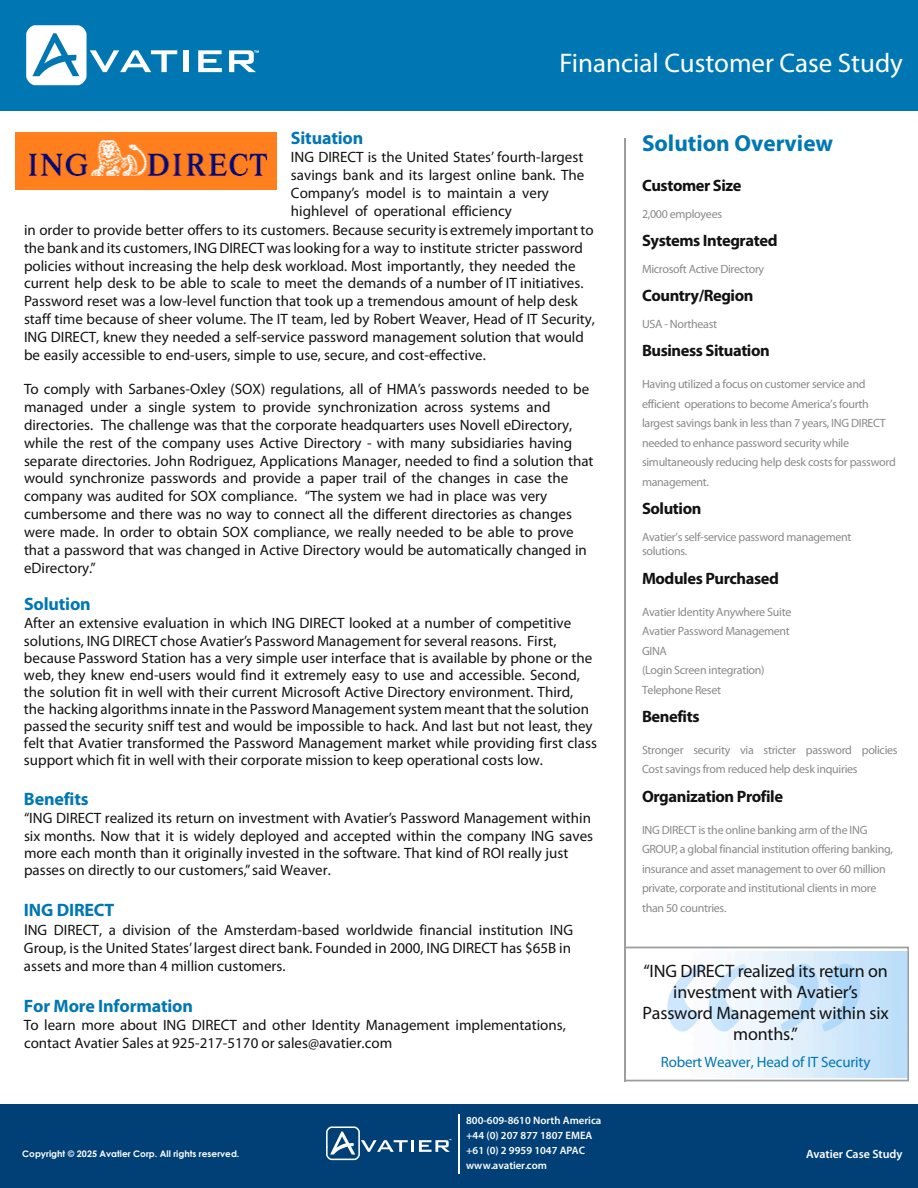
<style>
.page{position:relative;width:918px;height:1188px;background:#fff}
.page>*{position:absolute;margin:0;border:0;box-sizing:border-box;transform-origin:0 0}
.t1{font:27px "Myriad Pro";color:#fff}
.t2{font:700 23.25px "Myriad Pro";color:#0077b3}
.t3{font:18px/21px "Myriad Pro";letter-spacing:-.01em;color:#121212;text-align:center}
.t4{font:700 18px "Myriad Pro";letter-spacing:-.01em;color:#0077b3}
.t5{font:700 16.5px "Myriad Pro";letter-spacing:-.025em;color:#121212}
.t6{font:15px/17.9px "Myriad Pro";color:#121212}
.t7{font:15px "Myriad Pro";letter-spacing:-.01em;color:#0077b3}
.t8{font:12px/19.5px "Myriad Pro";letter-spacing:-.025em;color:#888a89}
.t9{font:600 12px "Myriad Pro";color:#fff}
.t10{font:600 10.8px/15px "Myriad Pro";color:#fff}
.t11{font:700 9px "Century Gothic Pro";color:#fff}
.s1{font-size:15.75px}
</style>
<div class="page">
<div style="left:0;top:0;width:918px;height:111px;background:#0077b3"></div>
<svg style="left:26px;top:25px;width:151px;height:60px"></svg>
<div style="left:184px;top:50px;width:5px;height:22px;background:#fff"></div>
<svg style="left:198px;top:50px;width:24px;height:22px"></svg>
<svg style="left:229px;top:50px;width:30px;height:22px"></svg>
<div style="left:0;top:1104px;width:918px;height:84px;background:#004076"></div>
<hr style="left:459px;top:1114px;width:1px;height:60px;background:#fff">
<svg style="left:326px;top:1126px;width:125px;height:35px"></svg>
<img style="left:667px;top:951px;width:239px;height:127px">
<div style="left:624px;top:947px;width:285px;height:134px;border:2px solid #9c9e9e"></div>
<img style="left:15px;top:132px;width:261px;height:58px">
<hr style="left:624px;top:138px;width:2px;height:943px;background:#9c9e9e">
<h1 class="t1" style="left:559px;top:46px;width:345px">Financial Customer Case Study</h1>
<p class="t4" style="left:291px;top:127px;width:74px">Situation</p>
<p class="t6" style="left:291px;top:148px;width:294px">ING DIRECT is the United States’ fourth-largest</p>
<p class="t6" style="left:291px;top:166px;width:295px">savings bank and its largest online bank. The</p>
<p class="t6" style="left:291px;top:184px;width:259px">Company’s model is to maintain a very</p>
<p class="t6" style="left:291px;top:202px;width:222px">highlevel of operational efficiency</p>
<p class="t6" style="left:24px;top:221px;width:571px">in order to provide better offers to its customers. Because security is extremely important to</p>
<p class="t6" style="left:24px;top:239px;width:561px">the bank and its customers, ING DIRECT was looking for a way to institute stricter password</p>
<p class="t6" style="left:24px;top:256px;width:553px">policies without increasing the help desk workload. Most importantly, they needed the</p>
<p class="t6" style="left:24px;top:274px;width:561px">current help desk to be able to scale to meet the demands of a number of IT initiatives.</p>
<p class="t6" style="left:24px;top:292px;width:555px">Password reset was a low-level function that took up a tremendous amount of help desk</p>
<p class="t6" style="left:24px;top:310px;width:573px">staff time because of sheer volume. The IT team, led by Robert Weaver, Head of IT Security,</p>
<p class="t6" style="left:24px;top:328px;width:561px">ING DIRECT, knew they needed a self-service password management solution that would</p>
<p class="t6" style="left:24px;top:346px;width:463px">be easily accessible to end-users, simple to use, secure, and cost-effective.</p>
<p class="t6" style="left:24px;top:380px;width:571px">To comply with Sarbanes-Oxley (SOX) regulations, all of HMA’s passwords needed to be managed under a single system to provide synchronization across systems and directories. The challenge was that the corporate headquarters uses Novell eDirectory, while the rest of the company uses Active Directory - with many subsidiaries having separate directories. John Rodriguez, Applications Manager, needed to find a solution that would synchronize passwords and provide a paper trail of the changes in case the company was audited for SOX compliance. “The system we had in place was very cumbersome and there was no way to connect all the different directories as changes were made. In order to obtain SOX compliance, we really needed to be able to prove that a password that was changed in Active Directory would be automatically changed in eDirectory.”</p>
<p class="t4" style="left:24px;top:593px;width:68px">Solution</p>
<p class="t6" style="left:24px;top:615px;width:574px;line-height:17.1px">After an extensive evaluation in which ING DIRECT looked at a number of competitive solutions, ING DIRECT chose Avatier’s Password Management for several reasons. First, because Password Station has a very simple user interface that is available by phone or the web, they knew end-users would find it extremely easy to use and accessible. Second, the solution fit in well with their current Microsoft Active Directory environment. Third, the hacking algorithms innate in the Password Management system meant that the solution passed the security sniff test and would be impossible to hack. And last but not least, they felt that Avatier transformed the Password Management market while providing first class support which fit in well with their corporate mission to keep operational costs low.</p>
<p class="t4" style="left:24px;top:787px;width:66px">Benefits</p>
<p class="t6" style="left:24px;top:809px;width:571px;line-height:17.4px">“ING DIRECT realized its return on investment with Avatier’s Password Management within six months. Now that it is widely deployed and accepted within the company ING saves more each month than it originally invested in the software. That kind of ROI really just passes on directly to our customers,” said Weaver.</p>
<p class="t4" style="left:24px;top:898px;width:92px">ING DIRECT</p>
<p class="t6" style="left:24px;top:920px;width:551px"><span class="s1">I</span>NG DIRECT, a division of the Amsterdam-based worldwide financial institution ING<br>Group, is the United States’ largest direct bank. Founded in 2000, ING DIRECT has $65B in assets and more than 4 million customers.</p>
<p class="t4" style="left:24px;top:995px;width:171px">For More Information</p>
<p class="t6" style="left:24px;top:1016px;width:543px">To learn more about ING DIRECT and other Identity Management implementations, contact Avatier Sales at 925-217-5170 or sales@avatier.com</p>
<p class="t11" style="left:22px;top:1149px;width:219px">Copyright © 2025 Avatier Corp. All rights reserved.</p>
<p class="t10" style="left:466px;top:1113px;width:137px">800-609-8610 North America +44 (0) 207 877 1807 EMEA +61 (0) 2 9959 1047 APAC www.avatier.com</p>
<h2 class="t2" style="left:642px;top:128px;width:193px">Solution Overview</h2>
<p class="t5" style="left:642px;top:175px;width:101px">Customer Size</p>
<p class="t8" style="left:642px;top:204px;width:82px">2,000 employees</p>
<p class="t5" style="left:642px;top:230px;width:137px">Systems Integrated</p>
<p class="t8" style="left:642px;top:259px;width:124px">Microsoft Active Directory</p>
<p class="t5" style="left:642px;top:285px;width:113px">Country/Region</p>
<p class="t8" style="left:642px;top:314px;width:77px">USA - Northeast</p>
<p class="t5" style="left:642px;top:340px;width:129px">Business Situation</p>
<p class="t8" style="left:642px;top:374px;width:255px">Having utilized a focus on customer service and efficient operations to become America’s fourth largest savings bank in less than 7 years, ING DIRECT needed to enhance password security while simultaneously reducing help desk costs for password management.</p>
<p class="t5" style="left:642px;top:498px;width:61px">Solution</p>
<p class="t8" style="left:642px;top:529px;width:211px;line-height:14.4px">Avatier’s self-service password management solutions.</p>
<p class="t5" style="left:642px;top:568px;width:139px">Modules Purchased</p>
<p class="t8" style="left:642px;top:602px;width:151px">Avatier Identity Anywhere Suite<br>Avatier Password Management<br>GINA<br>(Login Screen integration)<br>Telephone Reset</p>
<p class="t5" style="left:642px;top:706px;width:59px">Benefits</p>
<p class="t8" style="left:642px;top:740px;width:257px">Stronger security via stricter password policies<br>Cost savings from reduced help desk inquiries</p>
<p class="t5" style="left:642px;top:786px;width:143px">Organization Profile</p>
<p class="t8" style="left:642px;top:820px;width:252px">ING DIRECT is the online banking arm of the ING GROUP, a global financial institution offering banking, insurance and asset management to over 60 million private, corporate and institutional clients in more than 50 countries.</p>
<p class="t3" style="left:643px;top:960px;width:248px">“ING DIRECT realized its return on investment with Avatier’s<br>Password Management within six months.”</p>
<p class="t7" style="left:661px;top:1053px;width:211px">Robert Weaver, Head of IT Security</p>
<p class="t9" style="left:806px;top:1146px;width:98px">Avatier Case Study</p>
</div>
